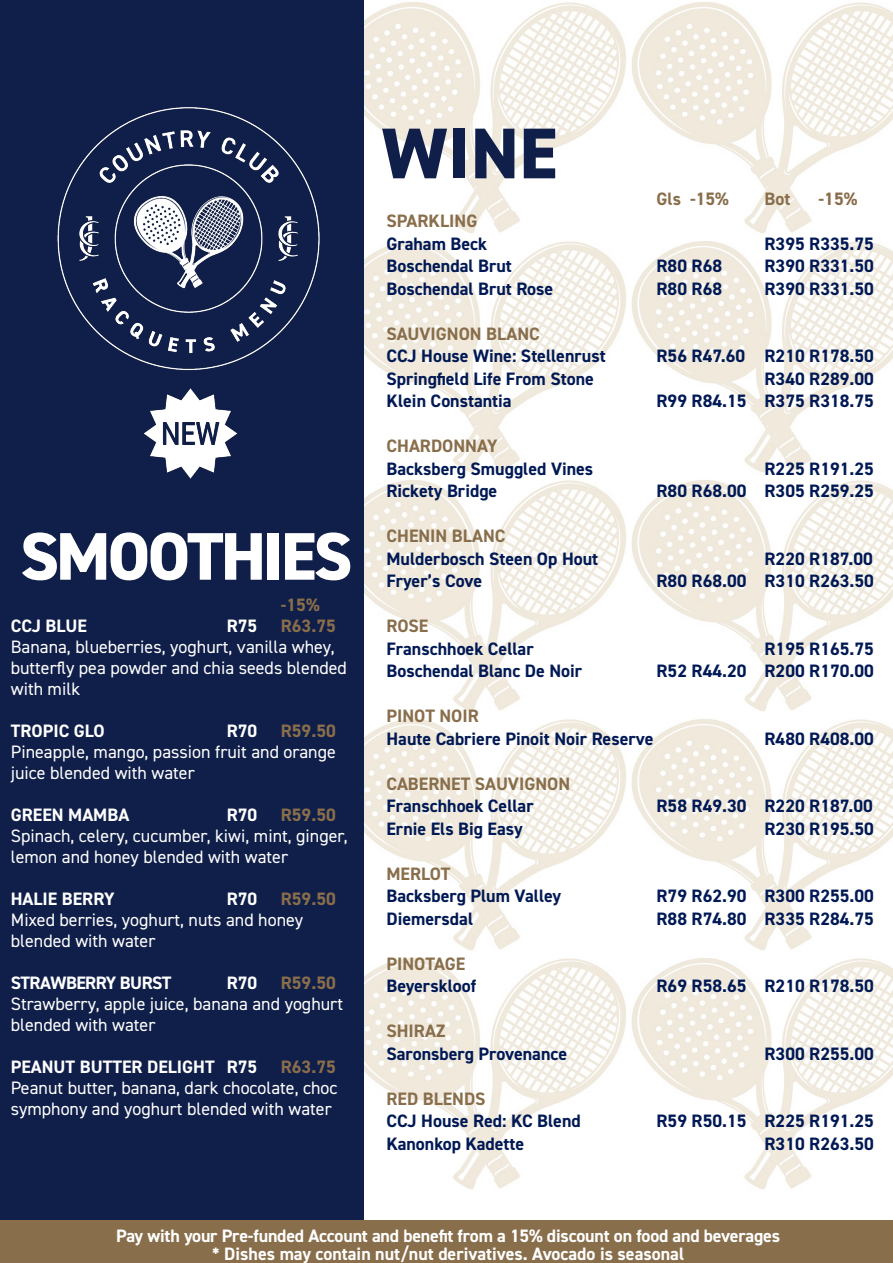
<style>
.page{position:relative;width:893px;height:1263px;background:#fff}
.page>*{position:absolute;margin:0;border:0;box-sizing:border-box;transform-origin:0 0}
.t1{font:800 72px "DIN2014";color:#101f49}
.t2{font:800 67.5px "DIN2014";letter-spacing:-.04em;color:#fff}
.t3{font:700 18px "DIN2014";color:#001954}
.t4{font:18px/21px "DIN2014";color:#fff}
.t5{font:700 18px "DIN2014";color:#fff}
.t6{font:700 18px "DIN2014";color:#896e4b}
.t7{font:700 18px "DIN2014";letter-spacing:-.03em;color:#fff}
</style>
<div class="page">
<img style="left:364px;top:2px;width:529px;height:1188px">
<div style="left:0;top:0;width:364px;height:1263px;background:#101f49"></div>
<img style="left:143px;top:388px;width:95px;height:91px">
<img style="left:58px;top:107px;width:262px;height:264px">
<div style="left:0;top:1220px;width:893px;height:43px;background:#896e4b"></div>
<p class="t2" style="left:20px;top:511px;width:334px">SMOOTHIES</p>
<p class="t6" style="left:281px;top:592px;width:40px">-15%</p>
<p class="t5" style="left:11px;top:613px;width:78px">CCJ BLUE</p>
<p class="t5" style="left:227px;top:613px;width:32px">R75</p>
<p class="t6" style="left:281px;top:613px;width:56px">R63.75</p>
<p class="t4" style="left:11px;top:635px;width:338px">Banana, blueberries, yoghurt, vanilla whey, butterfly pea powder and chia seeds blended with milk</p>
<p class="t5" style="left:11px;top:718px;width:95px">TROPIC GLO</p>
<p class="t5" style="left:227px;top:718px;width:32px">R70</p>
<p class="t6" style="left:281px;top:718px;width:56px">R59.50</p>
<p class="t4" style="left:11px;top:740px;width:327px">Pineapple, mango, passion fruit and orange juice blended with water</p>
<p class="t5" style="left:11px;top:802px;width:120px">GREEN MAMBA</p>
<p class="t5" style="left:227px;top:802px;width:32px">R70</p>
<p class="t6" style="left:281px;top:802px;width:56px">R59.50</p>
<p class="t4" style="left:11px;top:824px;width:338px">Spinach, celery, cucumber, kiwi, mint, ginger, lemon and honey blended with water</p>
<p class="t5" style="left:11px;top:886px;width:105px">HALIE BERRY</p>
<p class="t5" style="left:227px;top:886px;width:32px">R70</p>
<p class="t6" style="left:281px;top:886px;width:56px">R59.50</p>
<p class="t4" style="left:11px;top:908px;width:294px">Mixed berries, yoghurt, nuts and honey blended with water</p>
<p class="t7" style="left:11px;top:970px;width:162px">STRAWBERRY BURST</p>
<p class="t5" style="left:227px;top:970px;width:32px">R70</p>
<p class="t6" style="left:281px;top:970px;width:56px">R59.50</p>
<p class="t4" style="left:11px;top:992px;width:334px">Strawberry, apple juice, banana and yoghurt blended with water</p>
<p class="t5" style="left:11px;top:1054px;width:248px">PEANUT BUTTER DELIGHT R75</p>
<p class="t6" style="left:281px;top:1054px;width:56px">R63.75</p>
<p class="t4" style="left:11px;top:1076px;width:328px">Peanut butter, banana, dark chocolate, choc symphony and yoghurt blended with water</p>
<p class="t1" style="left:382px;top:106px;width:177px">WINE</p>
<p class="t6" style="left:656px;top:187px;width:74px">Gls -15%</p>
<p class="t6" style="left:764px;top:187px;width:27px">Bot</p>
<p class="t6" style="left:818px;top:187px;width:40px">-15%</p>
<p class="t6" style="left:386px;top:209px;width:92px">SPARKLING</p>
<p class="t3" style="left:386px;top:232px;width:102px">Graham Beck</p>
<p class="t3" style="left:764px;top:232px;width:111px">R395 R335.75</p>
<p class="t3" style="left:386px;top:254px;width:127px">Boschendal Brut</p>
<p class="t3" style="left:656px;top:254px;width:67px">R80 R68</p>
<p class="t3" style="left:764px;top:254px;width:111px">R390 R331.50</p>
<p class="t3" style="left:386px;top:277px;width:168px">Boschendal Brut Rose</p>
<p class="t3" style="left:656px;top:277px;width:67px">R80 R68</p>
<p class="t3" style="left:764px;top:277px;width:111px">R390 R331.50</p>
<p class="t6" style="left:386px;top:322px;width:155px">SAUVIGNON BLANC</p>
<p class="t3" style="left:386px;top:344px;width:221px">CCJ House Wine: Stellenrust</p>
<p class="t3" style="left:656px;top:344px;width:219px">R56 R47.60 R210 R178.50</p>
<p class="t3" style="left:386px;top:367px;width:209px">Springfield Life From Stone</p>
<p class="t3" style="left:764px;top:367px;width:111px">R340 R289.00</p>
<p class="t3" style="left:386px;top:389px;width:127px">Klein Constantia</p>
<p class="t3" style="left:656px;top:389px;width:219px">R99 R84.15 R375 R318.75</p>
<p class="t6" style="left:386px;top:434px;width:113px">CHARDONNAY</p>
<p class="t3" style="left:386px;top:457px;width:208px">Backsberg Smuggled Vines</p>
<p class="t3" style="left:764px;top:457px;width:111px">R225 R191.25</p>
<p class="t3" style="left:386px;top:479px;width:112px">Rickety Bridge</p>
<p class="t3" style="left:656px;top:479px;width:219px">R80 R68.00 R305 R259.25</p>
<p class="t6" style="left:386px;top:524px;width:121px">CHENIN BLANC</p>
<p class="t3" style="left:386px;top:547px;width:213px">Mulderbosch Steen Op Hout</p>
<p class="t3" style="left:764px;top:547px;width:110px">R220 R187.00</p>
<p class="t3" style="left:386px;top:569px;width:97px">Fryer’s Cove</p>
<p class="t3" style="left:656px;top:569px;width:219px">R80 R68.00 R310 R263.50</p>
<p class="t6" style="left:386px;top:614px;width:43px">ROSE</p>
<p class="t3" style="left:386px;top:637px;width:149px">Franschhoek Cellar</p>
<p class="t3" style="left:764px;top:637px;width:111px">R195 R165.75</p>
<p class="t3" style="left:386px;top:659px;width:197px">Boschendal Blanc De Noir</p>
<p class="t3" style="left:656px;top:659px;width:219px">R52 R44.20 R200 R170.00</p>
<p class="t6" style="left:386px;top:704px;width:94px">PINOT NOIR</p>
<p class="t3" style="left:386px;top:727px;width:268px">Haute Cabriere Pinoit Noir Reserve</p>
<p class="t3" style="left:764px;top:727px;width:111px">R480 R408.00</p>
<p class="t6" style="left:386px;top:772px;width:185px">CABERNET SAUVIGNON</p>
<p class="t3" style="left:386px;top:794px;width:149px">Franschhoek Cellar</p>
<p class="t3" style="left:656px;top:794px;width:218px">R58 R49.30 R220 R187.00</p>
<p class="t3" style="left:386px;top:817px;width:138px">Ernie Els Big Easy</p>
<p class="t3" style="left:764px;top:817px;width:111px">R230 R195.50</p>
<p class="t6" style="left:386px;top:862px;width:66px">MERLOT</p>
<p class="t3" style="left:386px;top:884px;width:176px">Backsberg Plum Valley</p>
<p class="t3" style="left:656px;top:884px;width:219px">R79 R62.90 R300 R255.00</p>
<p class="t3" style="left:386px;top:907px;width:88px">Diemersdal</p>
<p class="t3" style="left:656px;top:907px;width:219px">R88 R74.80 R335 R284.75</p>
<p class="t6" style="left:386px;top:952px;width:80px">PINOTAGE</p>
<p class="t3" style="left:386px;top:974px;width:91px">Beyerskloof</p>
<p class="t3" style="left:656px;top:974px;width:219px">R69 R58.65 R210 R178.50</p>
<p class="t6" style="left:386px;top:1019px;width:60px">SHIRAZ</p>
<p class="t3" style="left:386px;top:1042px;width:182px">Saronsberg Provenance</p>
<p class="t3" style="left:764px;top:1042px;width:111px">R300 R255.00</p>
<p class="t6" style="left:386px;top:1087px;width:101px">RED BLENDS</p>
<p class="t3" style="left:386px;top:1109px;width:196px">CCJ House Red: KC Blend</p>
<p class="t3" style="left:656px;top:1109px;width:219px">R59 R50.15 R225 R191.25</p>
<p class="t3" style="left:386px;top:1132px;width:139px">Kanonkop Kadette</p>
<p class="t3" style="left:764px;top:1132px;width:111px">R310 R263.50</p>
<p class="t5" style="left:116px;top:1223px;width:665px">Pay with your Pre-funded Account and benefit from a 15% discount on food and beverages</p>
<p class="t5" style="left:212px;top:1241px;width:473px">* Dishes may contain nut/nut derivatives. Avocado is seasonal</p>
</div>
